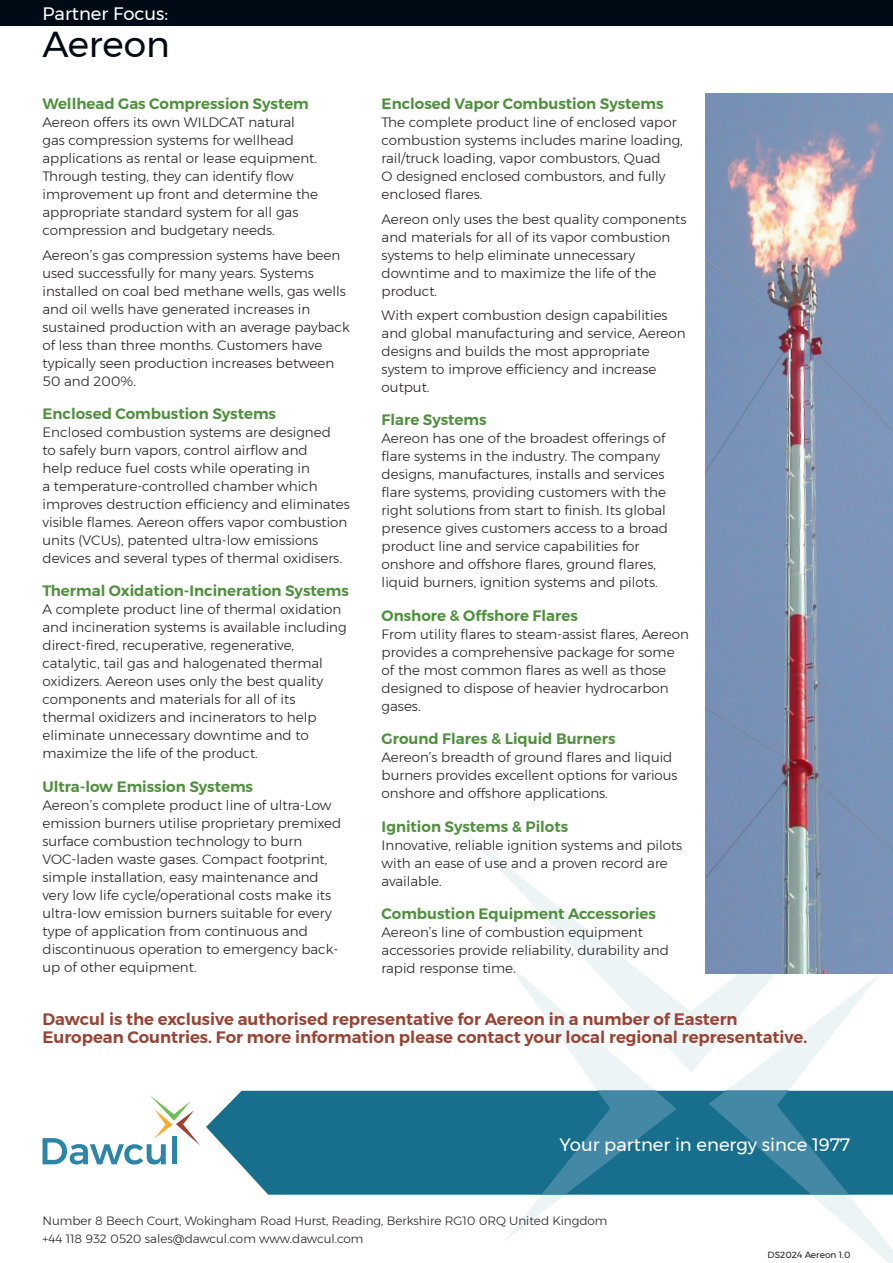
<style>
.page{position:relative;width:893px;height:1263px;background:#fff}
.page>*{position:absolute;margin:0;border:0;box-sizing:border-box;transform-origin:0 0}
.t1{font:36px "Montserrat";color:#000b15}
.t2{font:18px "Montserrat";color:#fff}
.Subhead_1{font:600 16.5px/18px "Montserrat";color:#9a4334}
.Subhead_2{font:600 15px "Montserrat";color:#4f903d}
.body_copy{font:300 13.5px/18px "Montserrat";color:#231f20}
.t3{font:300 12px/18px "Montserrat";color:#231f20}
.t4{font:9px "Montserrat";color:#231f20}
</style>
<div class="page">
<svg style="left:43px;top:1095px;width:157px;height:69px"></svg>
<svg style="left:206px;top:1091px;width:503px;height:104px;background:#2a7b96"></svg>
<svg style="left:503px;top:1073px;width:174px;height:167px"></svg>
<svg style="left:709px;top:975px;width:184px;height:288px"></svg>
<svg style="left:466px;top:830px;width:382px;height:243px"></svg>
<svg style="left:503px;top:1091px;width:174px;height:104px;background:#237693"></svg>
<svg style="left:709px;top:1091px;width:184px;height:104px;background:#247694"></svg>
<div style="left:0;top:0;width:893px;height:26px;background:#000b15"></div>
<img style="left:706px;top:94px;width:187px;height:880px">
<p class="t2" style="left:43px;top:-1px;width:127px">Partner Focus:</p>
<p class="t1" style="left:43px;top:16px;width:129px">Aereon</p>
<p class="Subhead_2" style="left:43px;top:92px;width:268px">Wellhead Gas Compression System</p>
<p class="body_copy" style="left:43px;top:113px;width:277px">Aereon offers its own WILDCAT natural gas compression systems for wellhead applications as rental or lease equipment.<br>Through testing, they can identify flow improvement up front and determine the appropriate standard system for all gas compression and budgetary needs.</p>
<p class="body_copy" style="left:43px;top:246px;width:309px">Aereon’s gas compression systems have been used successfully for many years. Systems installed on coal bed methane wells, gas wells and oil wells have generated increases in sustained production with an average payback of less than three months. Customers have typically seen production increases between 50 and 200%.</p>
<p class="Subhead_2" style="left:43px;top:402px;width:235px">Enclosed Combustion Systems</p>
<p class="body_copy" style="left:43px;top:423px;width:309px">Enclosed combustion systems are designed<br>to safely burn vapors, control airflow and<br>help reduce fuel costs while operating in<br>a temperature-controlled chamber which improves destruction efficiency and eliminates visible flames. Aereon offers vapor combustion units (VCUs), patented ultra-low emissions devices and several types of thermal oxidisers.</p>
<p class="Subhead_2" style="left:43px;top:579px;width:308px">Thermal Oxidation-Incineration Systems</p>
<p class="body_copy" style="left:43px;top:600px;width:306px">A complete product line of thermal oxidation and incineration systems is available including direct-fired, recuperative, regenerative, catalytic, tail gas and halogenated thermal oxidizers. Aereon uses only the best quality components and materials for all of its thermal oxidizers and incinerators to help eliminate unnecessary downtime and to maximize the life of the product.</p>
<p class="Subhead_2" style="left:43px;top:774px;width:212px">Ultra-low Emission Systems</p>
<p class="body_copy" style="left:43px;top:796px;width:300px">Aereon’s complete product line of ultra-Low emission burners utilise proprietary premixed surface combustion technology to burn VOC-laden waste gases. Compact footprint, simple installation, easy maintenance and very low life cycle/operational costs make its ultra-low emission burners suitable for every type of application from continuous and discontinuous operation to emergency back&shy;up of other equipment.</p>
<p class="Subhead_2" style="left:382px;top:92px;width:283px">Enclosed Vapor Combustion Systems</p>
<p class="body_copy" style="left:382px;top:113px;width:303px">The complete product line of enclosed vapor combustion systems includes marine loading, rail/truck loading, vapor combustors, Quad<br>O designed enclosed combustors, and fully enclosed flares.</p>
<p class="body_copy" style="left:382px;top:210px;width:306px">Aereon only uses the best quality components and materials for all of its vapor combustion systems to help eliminate unnecessary downtime and to maximize the life of the product.</p>
<p class="body_copy" style="left:382px;top:306px;width:306px">With expert combustion design capabilities and global manufacturing and service, Aereon designs and builds the most appropriate system to improve efficiency and increase output.</p>
<p class="Subhead_2" style="left:382px;top:408px;width:107px">Flare Systems</p>
<p class="body_copy" style="left:382px;top:429px;width:288px">Aereon has one of the broadest offerings of flare systems in the industry. The company designs, manufactures, installs and services flare systems, providing customers with the right solutions from start to finish. Its global presence gives customers access to a broad product line and service capabilities for onshore and offshore flares, ground flares, liquid burners, ignition systems and pilots.</p>
<p class="Subhead_2" style="left:382px;top:603px;width:198px">Onshore &amp; Offshore Flares</p>
<p class="body_copy" style="left:382px;top:625px;width:309px">From utility flares to steam-assist flares, Aereon provides a comprehensive package for some of the most common flares as well as those designed to dispose of heavier hydrocarbon gases.</p>
<p class="Subhead_2" style="left:382px;top:727px;width:235px">Ground Flares &amp; Liquid Burners</p>
<p class="body_copy" style="left:382px;top:748px;width:298px">Aereon’s breadth of ground flares and liquid burners provides excellent options for various onshore and offshore applications.</p>
<p class="Subhead_2" style="left:382px;top:814px;width:188px">Ignition Systems &amp; Pilots</p>
<p class="body_copy" style="left:382px;top:835px;width:302px">Innovative, reliable ignition systems and pilots with an ease of use and a proven record are available.</p>
<p class="Subhead_2" style="left:382px;top:902px;width:276px">Combustion Equipment Accessories</p>
<p class="body_copy" style="left:382px;top:923px;width:289px">Aereon’s line of combustion equipment accessories provide reliability, durability and rapid response time.</p>
<p class="Subhead_1" style="left:43px;top:1010px;width:766px">Dawcul is the exclusive authorised representative for Aereon in a number of Eastern<br>European Countries. For more information please contact your local regional representative.</p>
<h2 class="t2" style="left:559px;top:1131px;width:293px">Your partner in energy since 1977</h2>
<p class="t3" style="left:43px;top:1212px;width:566px">Number 8 Beech Court, Wokingham Road Hurst, Reading, Berkshire RG10 0RQ United Kingdom +44 118 932 0520 sales@dawcul.com www.dawcul.com</p>
<p class="t4" style="left:768px;top:1248px;width:84px">DS2024 Aereon 1.0</p>
</div>
